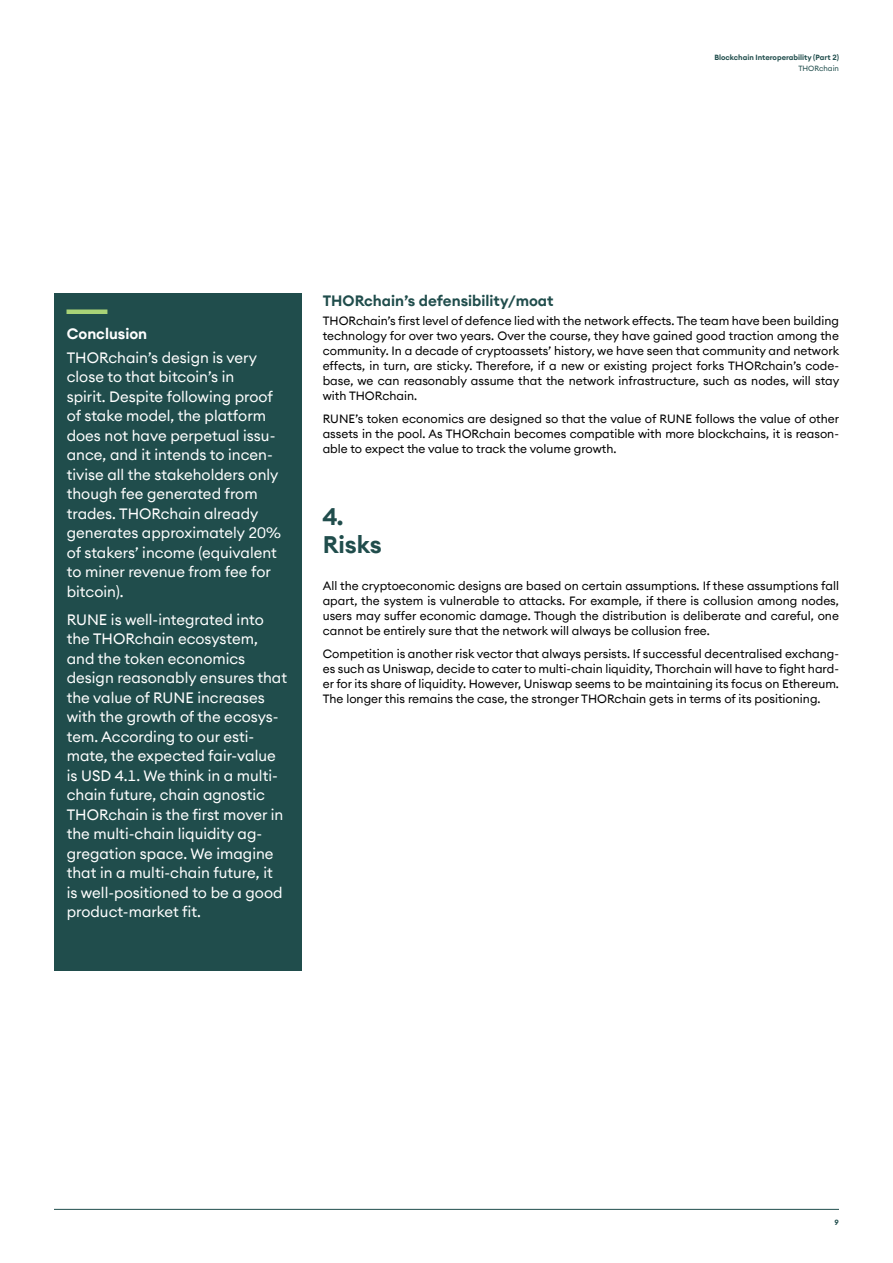
<style>
.page{position:relative;width:893px;height:1263px;background:#fff}
.page>*{position:absolute;margin:0;border:0;box-sizing:border-box;transform-origin:0 0}
.t1{font:600 24px/28.8px "Seba Euclid";color:#204d4c}
.t2{font:15px/19.5px "Seba Euclid";color:#fff}
.t3{font:600 15px "Seba Euclid";color:#204d4c}
.t4{font:600 15px "Seba Euclid";color:#fff}
.t5{font:12px/15px "Seba Euclid";color:#000;text-align:justify}
.t6{font:600 7.5px "Seba Euclid";color:#204d4c}
.t7{font:7.5px "Seba Euclid";color:#204d4c}
</style>
<div class="page">
<hr style="left:54px;top:1209px;width:785px;height:1px;background:#204d4c">
<div style="left:54px;top:293px;width:247px;height:678px;background:#204d4c"></div>
<div style="left:67px;top:309px;width:40px;height:5px;background:#a9d377"></div>
<p class="t6" style="left:714px;top:53px;width:126px">Blockchain Interoperability (Part 2)</p>
<p class="t7" style="left:798px;top:63px;width:42px">THORchain</p>
<p class="t4" style="left:67px;top:324px;width:82px">Conclusion</p>
<p class="t2" style="left:67px;top:348px;width:216px">THORchain’s design is very close to that bitcoin’s in<br>spirit. Despite following proof of stake model, the platform does not have perpetual issu&shy;ance, and it intends to incen&shy;tivise all the stakeholders only though fee generated from trades. THORchain already generates approximately 20% of stakers’ income (equivalent to miner revenue from fee for bitcoin).</p>
<p class="t2" style="left:67px;top:610px;width:222px">RUNE is well-integrated into the THORchain ecosystem, and the token economics design reasonably ensures that the value of RUNE increases with the growth of the ecosys&shy;tem. According to our esti&shy;mate, the expected fair-value is USD 4.1. We think in a multi&shy;chain future, chain agnostic<br>THORchain is the first mover in the multi-chain liquidity ag&shy;gregation space. We imagine that in a multi-chain future, it is well-positioned to be a good product-market fit.</p>
<p class="t3" style="left:323px;top:290px;width:232px">THORchain’s defensibility/moat</p>
<p class="t5" style="left:323px;top:313px;width:518px">THORchain’s first level of defence lied with the network effects. The team have been building technology for over two years. Over the course, they have gained good traction among the community. In a decade of cryptoassets’ history, we have seen that community and network effects, in turn, are sticky. Therefore, if a new or existing project forks THORchain’s code&shy;base, we can reasonably assume that the network infrastructure, such as nodes, will stay with THORchain.</p>
<p class="t5" style="left:323px;top:411px;width:518px">RUNE’s token economics are designed so that the value of RUNE follows the value of other assets in the pool. As THORchain becomes compatible with more blockchains, it is reason&shy;able to expect the value to track the volume growth.</p>
<h1 class="t1" style="left:323px;top:502px;width:61px">4.<br>Risks</h1>
<p class="t5" style="left:323px;top:578px;width:518px">All the cryptoeconomic designs are based on certain assumptions. If these assumptions fall apart, the system is vulnerable to attacks. For example, if there is collusion among nodes, users may suffer economic damage. Though the distribution is deliberate and careful, one cannot be entirely sure that the network will always be collusion free.</p>
<p class="t5" style="left:323px;top:646px;width:518px">Competition is another risk vector that always persists. If successful decentralised exchang&shy;es such as Uniswap, decide to cater to multi-chain liquidity, Thorchain will have to fight hard&shy;er for its share of liquidity. However, Uniswap seems to be maintaining its focus on Ethereum.<br>The longer this remains the case, the stronger THORchain gets in terms of its positioning.</p>
<p class="t6" style="left:834px;top:1217px;width:6px">9</p>
</div>
